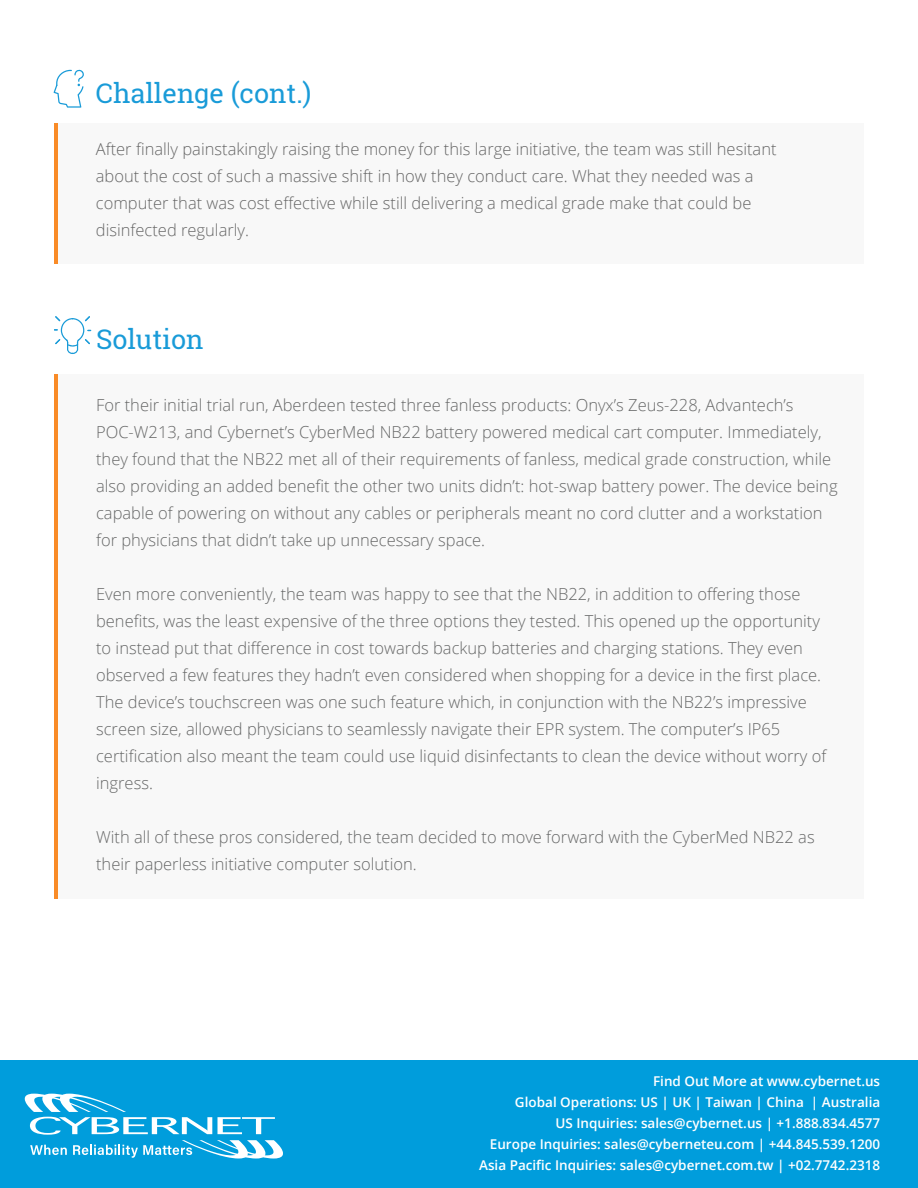
<style>
.page{position:relative;width:918px;height:1188px;background:#fff}
.page>*{position:absolute;margin:0;border:0;box-sizing:border-box;transform-origin:0 0}
.t1{font:27px "Roboto Slab";color:#199bd8}
.t2{font:300 16.5px/27px "Open Sans";color:#666767}
.t3{font:300 16.5px/27px "Open Sans";color:#666}
.t4{font:600 13.5px "Open Sans";color:#fff}
</style>
<div class="page">
<div style="left:54px;top:374px;width:810px;height:524px;background:#f8f8f8"></div>
<hr style="left:54px;top:374px;width:4px;height:524px;background:#f98b27">
<svg style="left:54px;top:316px;width:37px;height:38px"></svg>
<div style="left:54px;top:123px;width:810px;height:141px;background:#f8f8f8"></div>
<hr style="left:54px;top:123px;width:4px;height:141px;background:#f98b27">
<svg style="left:54px;top:70px;width:30px;height:38px"></svg>
<div style="left:0;top:1060px;width:918px;height:128px;background:#009ddc"></div>
<svg style="left:25px;top:1094px;width:258px;height:65px"></svg>
<p class="t1" style="left:96px;top:74px;width:217px">Challenge (cont.)</p>
<p class="t3" style="left:96px;top:135px;width:682px">After finally painstakingly raising the money for this large initiative, the team was still hesitant about the cost of such a massive shift in how they conduct care. What they needed was a computer that was cost effective while still delivering a medical grade make that could be disinfected regularly.</p>
<p class="t1" style="left:96px;top:321px;width:109px">Solution</p>
<p class="t2" style="left:96px;top:391px;width:743px">For their initial trial run, Aberdeen tested three fanless products: Onyx’s Zeus-228, Advantech’s POC-W213, and Cybernet’s CyberMed NB22 battery powered medical cart computer. Immediately, they found that the NB22 met all of their requirements of fanless, medical grade construction, while also providing an added benefit the other two units didn’t: hot-swap battery power. The device being capable of powering on without any cables or peripherals meant no cord clutter and a workstation for physicians that didn’t take up unnecessary space.</p>
<p class="t2" style="left:96px;top:580px;width:732px">Even more conveniently, the team was happy to see that the NB22, in addition to offering those benefits, was the least expensive of the three options they tested. This opened up the opportunity to instead put that difference in cost towards backup batteries and charging stations. They even observed a few features they hadn’t even considered when shopping for a device in the first place.<br>The device’s touchscreen was one such feature which, in conjunction with the NB22’s impressive screen size, allowed physicians to seamlessly navigate their EPR system. The computer’s IP65 certification also meant the team could use liquid disinfectants to clean the device without worry of ingress.</p>
<p class="t2" style="left:96px;top:823px;width:720px">With all of these pros considered, the team decided to move forward with the CyberMed NB22 as their paperless initiative computer solution.</p>
<p class="t4" style="left:653px;top:1072px;width:229px">Find Out More at www.cybernet.us</p>
<p class="t4" style="left:515px;top:1093px;width:367px">Global Operations: US | UK | Taiwan | China | Australia</p>
<p class="t4" style="left:556px;top:1114px;width:326px">US Inquiries: sales@cybernet.us | +1.888.834.4577</p>
<p class="t4" style="left:490px;top:1135px;width:392px">Europe Inquiries: sales@cyberneteu.com | +44.845.539.1200</p>
<p class="t4" style="left:479px;top:1156px;width:403px">Asia Pacific Inquiries: sales@cybernet.com.tw | +02.7742.2318</p>
</div>
